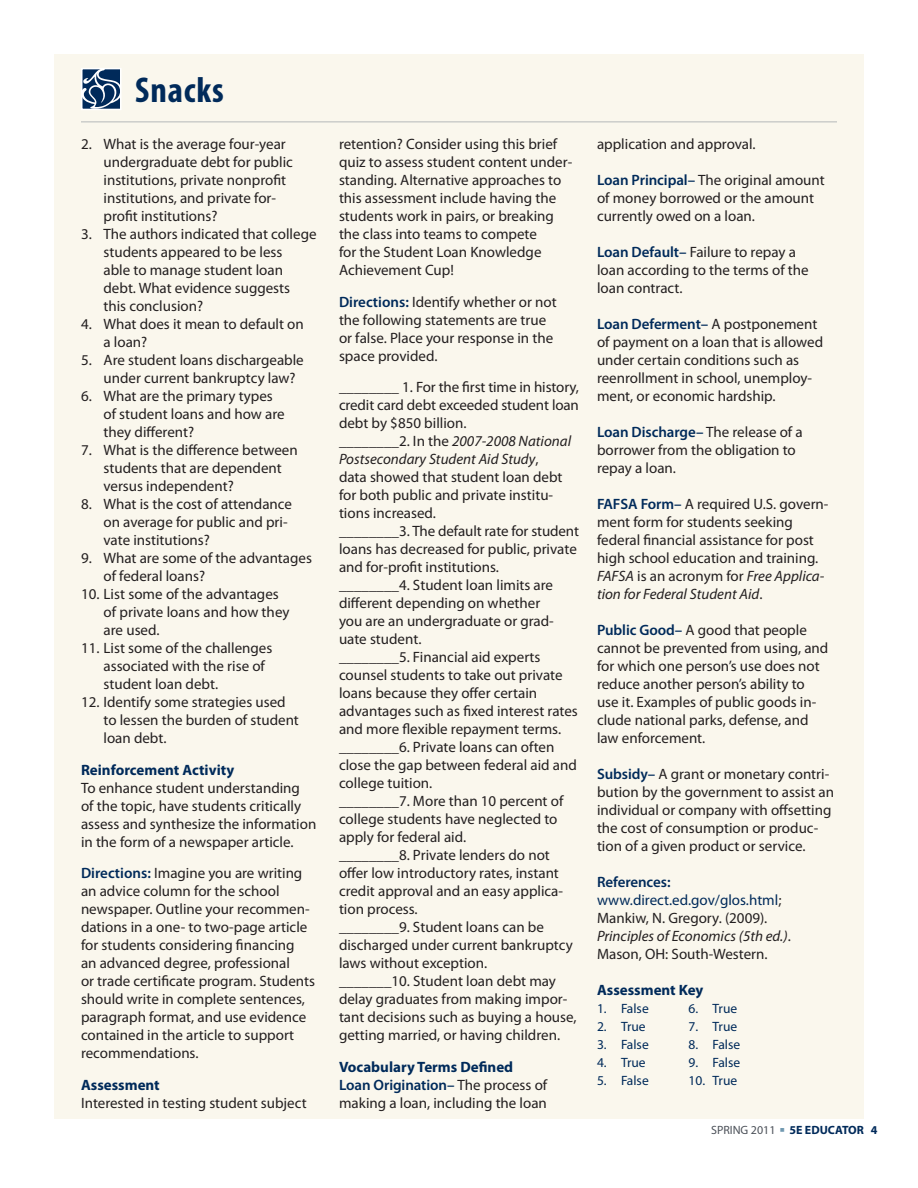
<style>
.page{position:relative;width:918px;height:1188px;background:#fff}
.page>*{position:absolute;margin:0;border:0;box-sizing:border-box;transform-origin:0 0}
.t1{font:55.35px "Type Embellishments One Let Plain";color:#fff}
.t2{font:700 condensed 36px "Myriad Pro";letter-spacing:.025em;color:#002a5a}
.body_text{font:15px/18px "Myriad Pro";color:#231f20}
.body_text-2{font:700 15px "Myriad Pro";color:#002a5a}
.body_text-3{font:13.5px "Myriad Pro";color:#002a5a}
.t3{font:700 12px "Myriad Pro";color:#002a5a}
.s1{font-weight:600;color:#002a5a}
.s2{font-style:italic}
.s3{color:#002a5a}
.s4{font-weight:400;color:#4c5159}
</style>
<div class="page">
<div style="left:54px;top:54px;width:810px;height:1065px;background:#faf7ed"></div>
<hr style="left:81px;top:122px;width:756px;height:1px;background:#b4b8b9">
<div style="left:82px;top:69px;width:39px;height:40px;background:#002a5a"></div>
<div style="left:81px;top:68px;width:41px;height:42px;border:2px solid #fff"></div>
<p class="t1" style="left:79px;top:66px;width:47px">9</p>
<p class="t2" style="left:135px;top:71px;width:90px">Snacks</p>
<p class="body_text" style="left:104px;top:136px;width:191px;text-indent:-22px">2. What is the average four-year undergraduate debt for public institutions, private nonprofit institutions, and private for&shy;profit institutions?</p>
<p class="body_text" style="left:104px;top:226px;width:215px;text-indent:-22px">3. The authors indicated that college students appeared to be less<br>able to manage student loan debt. What evidence suggests this conclusion?</p>
<p class="body_text" style="left:104px;top:316px;width:202px;text-indent:-22px">4. What does it mean to default on a loan?</p>
<p class="body_text" style="left:104px;top:352px;width:202px;text-indent:-22px">5. Are student loans dischargeable under current bankruptcy law?</p>
<p class="body_text" style="left:104px;top:388px;width:183px;text-indent:-22px">6. What are the primary types of student loans and how are they different?</p>
<p class="body_text" style="left:104px;top:442px;width:196px;text-indent:-22px">7. What is the difference between students that are dependent versus independent?</p>
<p class="body_text" style="left:104px;top:496px;width:190px;text-indent:-22px">8. What is the cost of attendance on average for public and pri&shy;vate institutions?</p>
<p class="body_text" style="left:104px;top:550px;width:210px;text-indent:-22px">9. What are some of the advantages of federal loans?</p>
<p class="body_text" style="left:104px;top:586px;width:188px;text-indent:-22px">10. List some of the advantages of private loans and how they are used.</p>
<p class="body_text" style="left:104px;top:640px;width:170px;text-indent:-22px">11. List some of the challenges associated with the rise of student loan debt.</p>
<p class="body_text" style="left:104px;top:694px;width:197px;text-indent:-22px">12. Identify some strategies used to lessen the burden of student loan debt.</p>
<p class="body_text-2" style="left:81px;top:761px;width:155px">Reinforcement Activity</p>
<p class="body_text" style="left:81px;top:779px;width:237px">To enhance student understanding of the topic, have students critically assess and synthesize the information in the form of a newspaper article.</p>
<p class="body_text" style="left:81px;top:865px;width:236px"><span class="s1">Directions:</span> Imagine you are writing an advice column for the school newspaper. Outline your recommen&shy;dations in a one- to two-page article for students considering financing<br>an advanced degree, professional<br>or trade certificate program. Students should write in complete sentences, paragraph format, and use evidence contained in the article to support recommendations.</p>
<p class="body_text-2" style="left:81px;top:1076px;width:80px">Assessment</p>
<p class="body_text" style="left:81px;top:1094px;width:227px">Interested in testing student subject</p>
<p class="body_text" style="left:339px;top:136px;width:235px">retention? Consider using this brief quiz to assess student content under&shy;standing. Alternative approaches to this assessment include having the students work in pairs, or breaking the class into teams to compete<br>for the Student Loan Knowledge<br>Achievement Cup!</p>
<p class="body_text" style="left:339px;top:293px;width:219px"><span class="s1">Directions:</span> Identify whether or not the following statements are true or false. Place your response in the space provided.</p>
<p class="body_text" style="left:339px;top:379px;width:242px;text-align:justify">________ 1. For the first time in history, credit card debt exceeded student loan debt by $850 billion.</p>
<p class="body_text" style="left:339px;top:433px;width:234px">________2. In the <span class="s2">2007-2008 National<br>Postsecondary Student Aid Study</span>,<br>data showed that student loan debt for both public and private institu&shy;tions increased.</p>
<p class="body_text" style="left:339px;top:523px;width:242px">________3. The default rate for student loans has decreased for public, private and for-profit institutions.</p>
<p class="body_text" style="left:339px;top:577px;width:216px">________4. Student loan limits are different depending on whether you are an undergraduate or grad&shy;uate student.</p>
<p class="body_text" style="left:339px;top:649px;width:240px">________5. Financial aid experts counsel students to take out private loans because they offer certain advantages such as fixed interest rates and more flexible repayment terms.</p>
<p class="body_text" style="left:339px;top:739px;width:239px">________6. Private loans can often close the gap between federal aid and college tuition.</p>
<p class="body_text" style="left:339px;top:793px;width:226px">________7. More than 10 percent of college students have neglected to apply for federal aid.</p>
<p class="body_text" style="left:339px;top:847px;width:226px">________8. Private lenders do not offer low introductory rates, instant credit approval and an easy applica&shy;tion process.</p>
<p class="body_text" style="left:339px;top:919px;width:235px">________9. Student loans can be discharged under current bankruptcy laws without exception.</p>
<p class="body_text" style="left:339px;top:973px;width:239px">_______10. Student loan debt may delay graduates from making impor&shy;tant decisions such as buying a house, getting married, or having children.</p>
<p class="body_text-2" style="left:339px;top:1058px;width:176px">Vocabulary Terms Defined</p>
<p class="body_text" style="left:339px;top:1076px;width:210px"><span class="s1">Loan Origination–</span> The process of making a loan, including the loan</p>
<p class="body_text" style="left:597px;top:136px;width:160px">application and approval.</p>
<p class="body_text" style="left:597px;top:172px;width:229px"><span class="s1">Loan Principal–</span> The original amount of money borrowed or the amount currently owed on a loan.</p>
<p class="body_text" style="left:597px;top:244px;width:213px"><span class="s1">Loan Default–</span> Failure to repay a loan according to the terms of the loan contract.</p>
<p class="body_text" style="left:597px;top:316px;width:228px"><span class="s1">Loan Deferment–</span> A postponement of payment on a loan that is allowed under certain conditions such as reenrollment in school, unemploy&shy;ment, or economic hardship.</p>
<p class="body_text" style="left:597px;top:424px;width:207px"><span class="s1">Loan Discharge–</span> The release of a borrower from the obligation to repay a loan.</p>
<p class="body_text" style="left:597px;top:496px;width:233px"><span class="s1">FAFSA Form–</span> A required U.S. govern&shy;ment form for students seeking federal financial assistance for post high school education and training.<br><span class="s2">FAFSA</span> is an acronym for <span class="s2">Free Applica&shy;tion for Federal Student Aid</span>.</p>
<p class="body_text" style="left:597px;top:622px;width:233px"><span class="s1">Public Good–</span> A good that people cannot be prevented from using, and for which one person’s use does not reduce another person’s ability to use it. Examples of public goods in&shy;clude national parks, defense, and law enforcement.</p>
<p class="body_text" style="left:597px;top:766px;width:239px"><span class="s1">Subsidy–</span> A grant or monetary contri&shy;bution by the government to assist an individual or company with offsetting the cost of consumption or produc&shy;tion of a given product or service.</p>
<p class="body_text" style="left:597px;top:874px;width:195px"><span class="s1">References: </span><span class="s3">www.direct.ed.gov/glos.html</span>;<br>Mankiw, N. Gregory. (2009).<br><span class="s2">Principles of Economics (5th ed.)</span>.<br>Mason, OH: South-Western.</p>
<p class="body_text-2" style="left:597px;top:982px;width:108px">Assessment Key</p>
<p class="body_text-3" style="left:597px;top:1001px;width:53px">1. False</p>
<p class="body_text-3" style="left:597px;top:1019px;width:50px">2. True</p>
<p class="body_text-3" style="left:597px;top:1037px;width:53px">3. False</p>
<p class="body_text-3" style="left:597px;top:1055px;width:50px">4. True</p>
<p class="body_text-3" style="left:597px;top:1073px;width:53px">5. False</p>
<p class="body_text-3" style="left:688px;top:1001px;width:50px">6. True</p>
<p class="body_text-3" style="left:688px;top:1019px;width:50px">7. True</p>
<p class="body_text-3" style="left:688px;top:1037px;width:53px">8. False</p>
<p class="body_text-3" style="left:688px;top:1055px;width:53px">9. False</p>
<p class="body_text-3" style="left:688px;top:1073px;width:50px">10. True</p>
<p class="t3" style="left:711px;top:1123px;width:168px"><span class="s4">SPRING 2011</span> 5E EDUCATOR 4</p>
</div>
